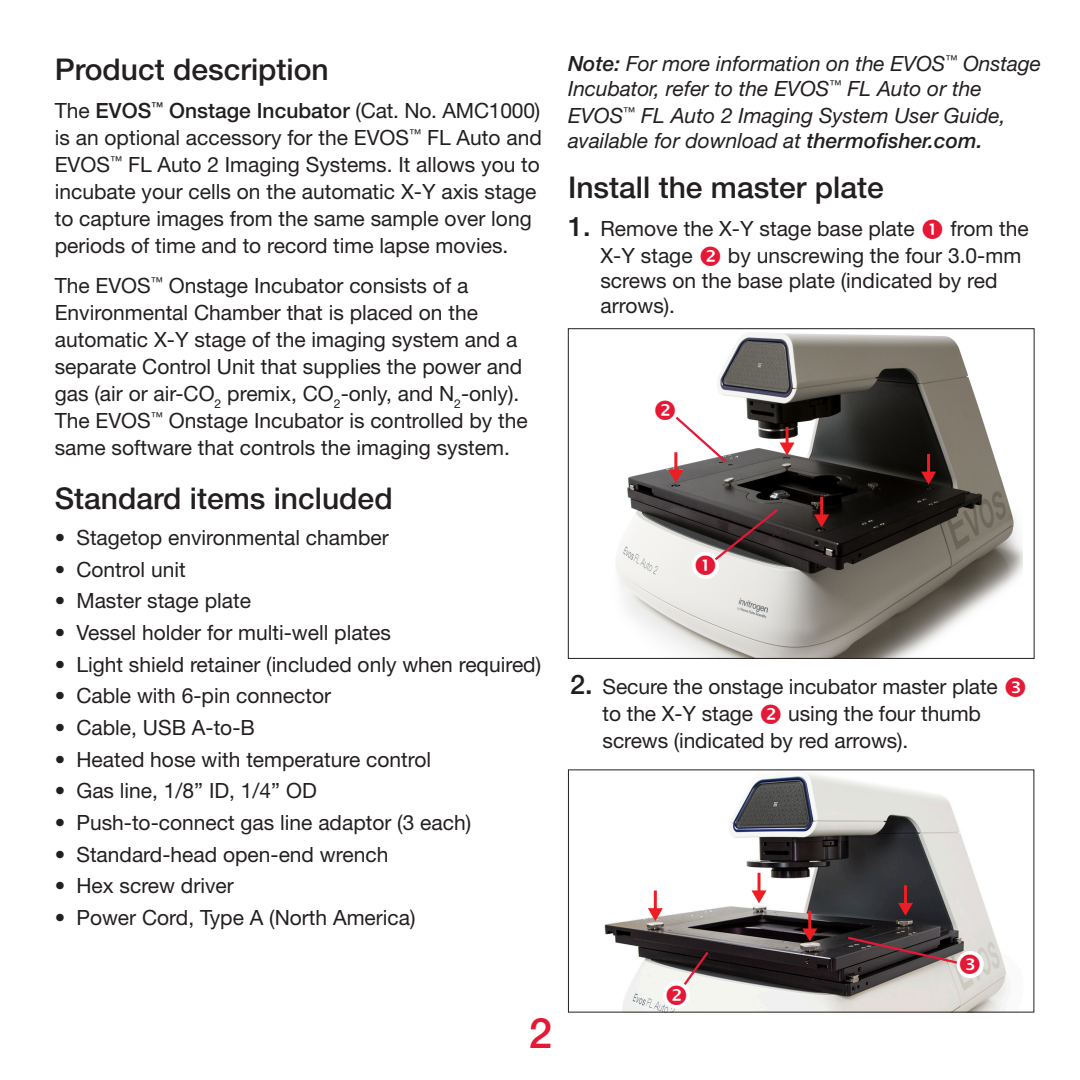
<style>
.page{position:relative;width:1080px;height:1080px;background:#fff}
.page>*{position:absolute;margin:0;border:0;box-sizing:border-box;transform-origin:0 0}
.List_2{font:500 42px "Helvetica Neue LT Std";color:#e51836}
.t1{font:500 30px "Helvetica Neue LT Std";color:#231f20}
.Text{font:21px/27px "Helvetica Neue LT Std";color:#231f20}
.Text-2{font:italic 21px/25.8px "Helvetica Neue LT Std";color:#231f20}
.List_1{font:21px/25.2px "Helvetica Neue LT Std";color:#231f20}
.List_2-2{font:21px/27px "Helvetica Neue LT Std";letter-spacing:-.005em;color:#231f20}
.s1{font-weight:500}
.s2{font-weight:500;font-size:27px}
</style>
<div class="page">
<img style="left:604px;top:773px;width:403px;height:237px">
<div style="left:957px;top:951px;width:27px;height:27px;border:3px solid #fff;border-radius:50%"></div>
<div style="left:663px;top:982px;width:27px;height:27px;border:3px solid #fff;border-radius:50%"></div>
<hr style="left:904px;top:885px;width:3px;height:20px;background:#ee1d23">
<svg style="left:898px;top:903px;width:15px;height:13px"></svg>
<hr style="left:808px;top:911px;width:3px;height:20px;background:#ee1d23">
<svg style="left:802px;top:928px;width:15px;height:13px"></svg>
<hr style="left:654px;top:891px;width:3px;height:19px;background:#ee1d23">
<svg style="left:648px;top:908px;width:15px;height:13px"></svg>
<hr style="left:758px;top:873px;width:3px;height:20px;background:#ee1d23">
<svg style="left:752px;top:890px;width:15px;height:13px"></svg>
<img style="left:616px;top:332px;width:406px;height:325px">
<div style="left:568px;top:328px;width:467px;height:331px;border:1px solid #231f20"></div>
<div style="left:692px;top:552px;width:27px;height:27px;border:3px solid #fff;border-radius:50%"></div>
<hr style="left:927px;top:454px;width:3px;height:20px;background:#ee1d23">
<svg style="left:921px;top:472px;width:15px;height:13px"></svg>
<hr style="left:820px;top:497px;width:3px;height:20px;background:#ee1d23">
<svg style="left:814px;top:514px;width:15px;height:13px"></svg>
<hr style="left:786px;top:427px;width:3px;height:20px;background:#ee1d23">
<svg style="left:780px;top:442px;width:15px;height:13px"></svg>
<div style="left:652px;top:396px;width:27px;height:27px;border:3px solid #fff;border-radius:50%"></div>
<svg style="left:846px;top:935px;width:134px;height:39px;background:#6c6061"></svg>
<svg style="left:667px;top:949px;width:44px;height:56px"></svg>
<svg style="left:696px;top:507px;width:84px;height:68px;background:#706867"></svg>
<svg style="left:656px;top:400px;width:73px;height:83px"></svg>
<p class="t1" style="left:55px;top:51px;width:275px">Product description</p>
<p class="Text" style="left:55px;top:96px;width:489px">The <span class="s1">EVOS</span><sup>™</sup> <span class="s1">Onstage Incubator</span> (Cat. No. AMC1000) is an optional accessory for the EVOS<sup>™</sup> FL Auto and EVOS<sup>™</sup> FL Auto 2 Imaging Systems. It allows you to incubate your cells on the automatic X-Y axis stage to capture images from the same sample over long periods of time and to record time lapse movies.</p>
<p class="Text" style="left:55px;top:272px;width:475px">The EVOS<sup>™</sup> Onstage Incubator consists of a Environmental Chamber that is placed on the automatic X-Y stage of the imaging system and a separate Control Unit that supplies the power and gas (air or air-CO<sub>2</sub> premix, CO<sub>2</sub>-only, and N<sub>2</sub>‑only).<br>The EVOS<sup>™</sup> Onstage Incubator is controlled by the same software that controls the imaging system.</p>
<p class="t1" style="left:55px;top:480px;width:339px">Standard items included</p>
<p class="Text" style="left:55px;top:524px;width:335px">• Stagetop environmental chamber</p>
<p class="Text" style="left:55px;top:555px;width:132px">• Control unit</p>
<p class="Text" style="left:55px;top:587px;width:198px">• Master stage plate</p>
<p class="Text" style="left:55px;top:619px;width:338px">• Vessel holder for multi-well plates</p>
<p class="Text" style="left:55px;top:650px;width:488px">• Light shield retainer (included only when required)</p>
<p class="Text" style="left:55px;top:682px;width:278px">• Cable with 6-pin connector</p>
<p class="Text" style="left:55px;top:714px;width:202px">• Cable, USB A-to-B</p>
<p class="Text" style="left:55px;top:746px;width:378px">• Heated hose with temperature control</p>
<p class="Text" style="left:55px;top:777px;width:264px">• Gas line, 1/8” ID, 1/4” OD</p>
<p class="Text" style="left:55px;top:809px;width:418px">• Push-to-connect gas line adaptor (3 each)</p>
<p class="Text" style="left:55px;top:841px;width:335px">• Standard-head open-end wrench</p>
<p class="Text" style="left:55px;top:872px;width:181px">• Hex screw driver</p>
<p class="Text" style="left:55px;top:904px;width:362px">• Power Cord, Type A (North America)</p>
<p class="Text-2" style="left:568px;top:50px;width:474px"><span class="s1">Note:</span> For more information on the EVOS<sup>™</sup> Onstage Incubator, refer to the EVOS<sup>™</sup> FL Auto or the EVOS<sup>™</sup> FL Auto 2 Imaging System User Guide, available for download at <span class="s1">thermofisher.com.</span></p>
<p class="t1" style="left:568px;top:169px;width:317px">Install the master plate</p>
<p class="List_1" style="left:568px;top:215px;width:348px"><span class="s2">1.</span> Remove the X-Y stage base plate</p>
<p class="List_1" style="left:951px;top:215px;width:80px">from the</p>
<p class="List_1" style="left:600px;top:242px;width:94px">X-Y stage</p>
<p class="List_1" style="left:600px;top:242px;width:422px;text-indent:128px">by unscrewing the four 3.0-mm screws on the base plate (indicated by red arrows).</p>
<p class="List_2-2" style="left:603px;top:673px;width:397px;text-indent:-32px"><span class="s2">2.</span> Secure the onstage incubator master plate to the X-Y stage</p>
<p class="List_2-2" style="left:603px;top:700px;width:380px;text-indent:186px">using the four thumb screws (indicated by red arrows).</p>
<p class="List_2" style="left:529px;top:1008px;width:25px">2</p>
</div>
